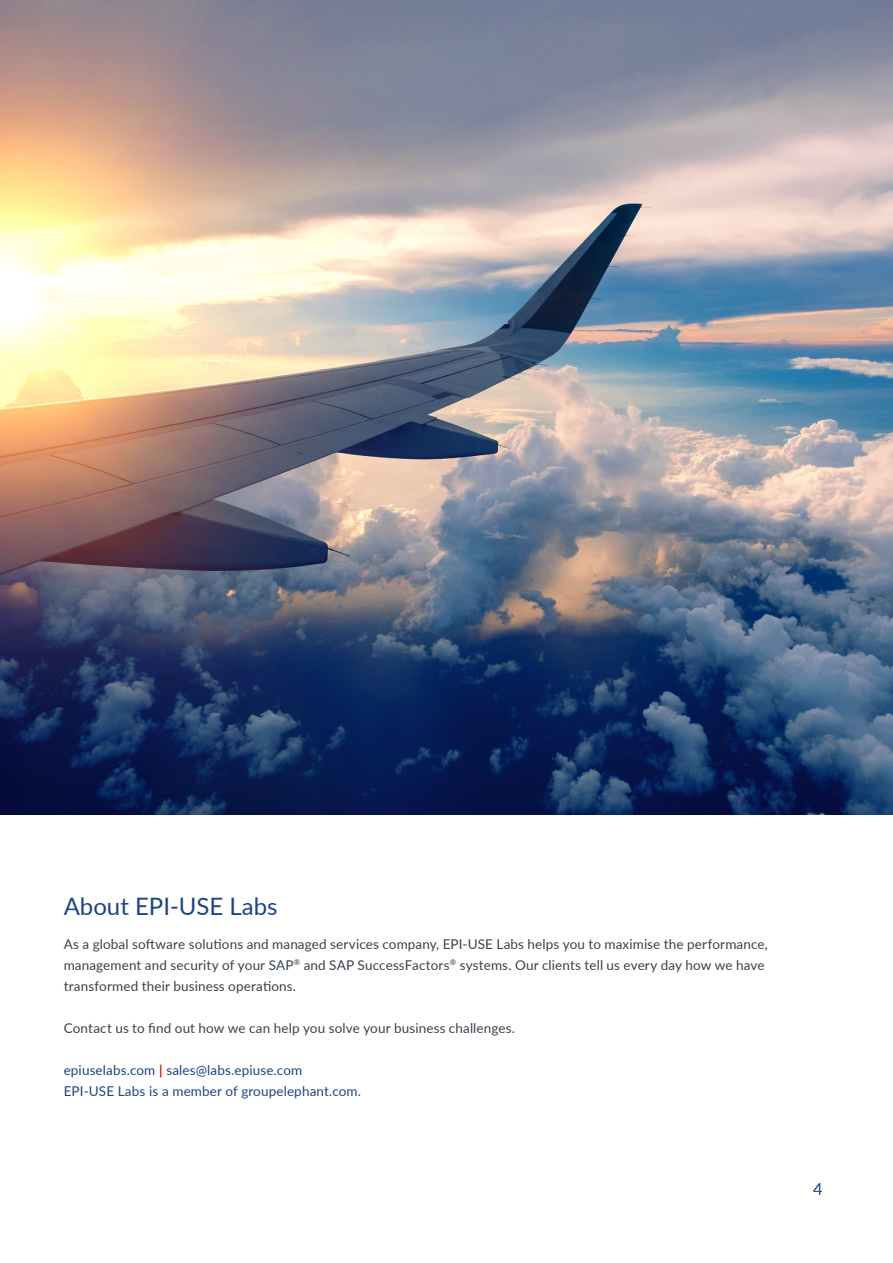
<style>
.page{position:relative;width:893px;height:1263px;background:#fff}
.page>*{position:absolute;margin:0;border:0;box-sizing:border-box;transform-origin:0 0}
.t1{font:24px "Lato";color:#1e4482}
.t2{font:16.5px "Lato";color:#1e4482}
.t3{font:13.5px/21px "Lato";letter-spacing:.01em;color:#38434c}
.t4{font:13.5px/21px "Lato";letter-spacing:.01em;color:#1e4482}
.s1{font-weight:700;color:#cd151d}
</style>
<div class="page">
<img style="left:0;top:0;width:893px;height:814px">
<h1 class="t1" style="left:64px;top:889px;width:215px">About EPI-USE Labs</h1>
<p class="t3" style="left:64px;top:933px;width:706px">As a global software solutions and managed services company, EPI-USE Labs helps you to maximise the performance, management and security of your SAP<sup>®</sup> and SAP SuccessFactors<sup>®</sup> systems. Our clients tell us every day how we have transformed their business operations.</p>
<p class="t3" style="left:64px;top:1017px;width:453px">Contact us to find out how we can help you solve your business challenges.</p>
<p class="t4" style="left:64px;top:1059px;width:299px">epiuselabs.com <span class="s1">|</span> sales@labs.epiuse.com<br>EPI-USE Labs is a member of groupelephant.com.</p>
<p class="t2" style="left:813px;top:1177px;width:11px">4</p>
</div>
